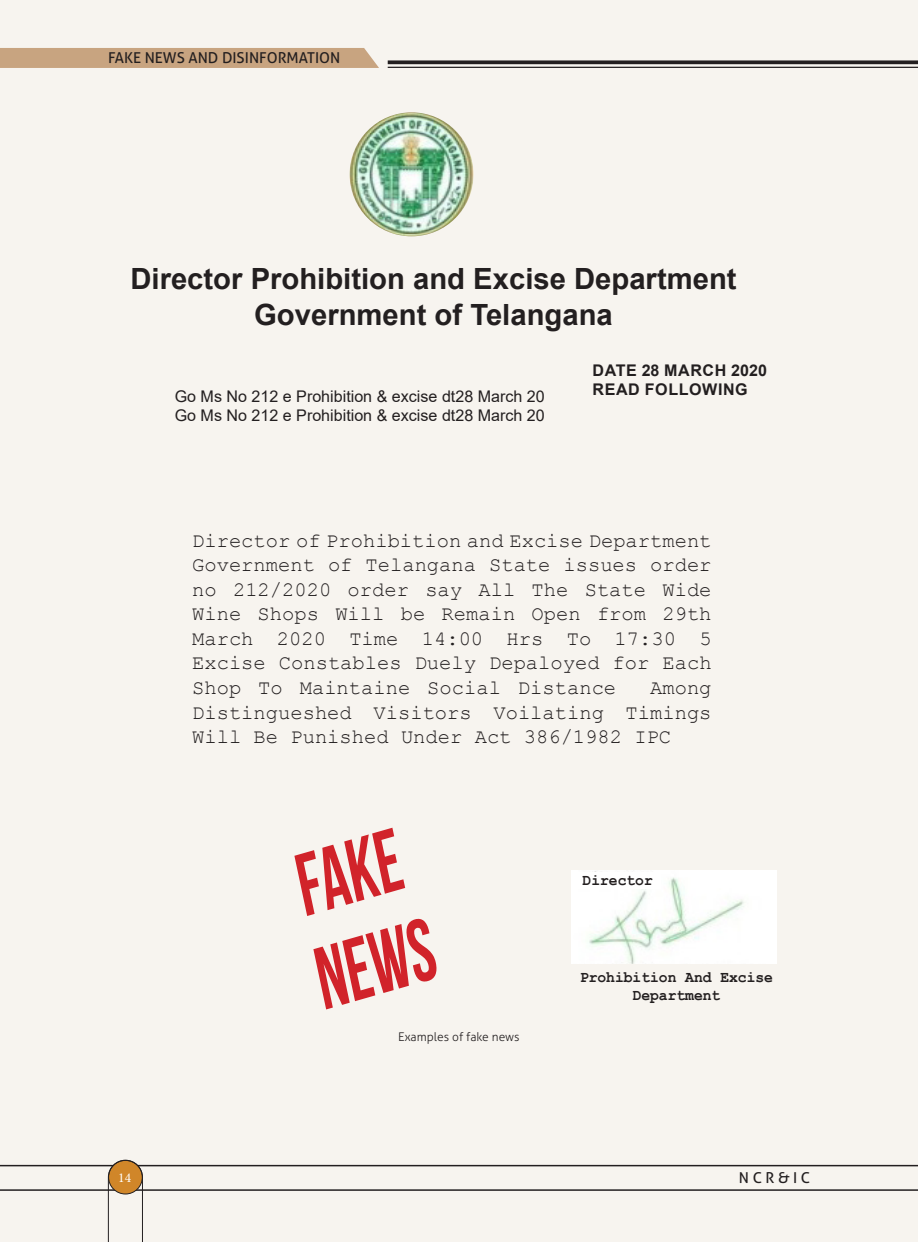
<style>
.page{position:relative;width:918px;height:1242px;background:#f7f4ef}
.page>*{position:absolute;margin:0;border:0;box-sizing:border-box;transform-origin:0 0}
.t1{font:700 87.75px/95.1px "Bebas Neue";color:#d1232a;scale:.8 1}
.t2{font:700 29.25px/35.1px "Arial";color:#231f20;text-align:center}
.t3{font:20.4px/24.6px "Courier New";color:#231f20;text-align:justify}
.t4{font:16.05px/19.4px "Arial";color:#231f20}
.t5{font:700 16.05px/17.5px "Courier New";color:#231f20;text-align:center;scale:.91 1}
.t6{font:700 16.05px/19.4px "Arial";letter-spacing:.035em;color:#231f20}
.t7{font:15px "Aller";color:#231f20}
.t8{font:13.5px "Minion Pro";color:#fff}
.Photo_caption{font:300 12px "Aller";color:#231f20}
</style>
<div class="page">
<div style="left:0;top:48px;width:379px;height:20px;background:#c8a480"></div>
<svg style="left:388px;top:60px;width:530px;height:4px;background:#3b3737"></svg>
<hr style="left:388px;top:67px;width:530px;height:1px;background:#231f20">
<svg style="left:0;top:1160px;width:918px;height:82px"></svg>
<img style="left:571px;top:870px;width:206px;height:93px">
<div style="left:575px;top:872px;width:86px;height:17px;background:#fff"></div>
<img style="left:350px;top:112px;width:124px;height:124px;border-radius:62px">
<p class="t7" style="left:108px;top:49px;width:234px">FAKE NEWS AND DISINFORMATION</p>
<p class="t2" style="left:130px;top:262px;width:608px">Director Prohibition and Excise Department<br>Government of Telangana</p>
<p class="t6" style="left:593px;top:361px;width:176px">DATE 28 MARCH 2020<br>READ FOLLOWING</p>
<p class="t4" style="left:175px;top:387px;width:372px">Go Ms No 212 e Prohibition &amp; excise dt28 March 20<br>Go Ms No 212 e Prohibition &amp; excise dt28 March 20</p>
<p class="t3" style="left:192px;top:527px;width:521px">Director of Prohibition and Excise Department Government of Telangana State issues order no 212/2020 order say All The State Wide Wine Shops Will be Remain Open from 29th March 2020 Time 14:00 Hrs To 17:30 5<br>Excise Constables Duely Depaloyed for Each Shop To Maintaine Social Distance</p>
<p class="t3" style="left:192px;top:675px;width:521px;text-indent:458px">Among Distingueshed Visitors Voilating Timings Will Be Punished Under Act 386/1982 IPC</p>
<p class="t8" style="left:118px;top:1169px;width:14px">14</p>
<p class="t1" style="left:276px;top:843px;width:153px;rotate:-16deg">FAKE<br>NEWS</p>
<p class="Photo_caption" style="left:398px;top:1029px;width:123px">Examples of fake news</p>
<p class="t5" style="left:583px;top:871px;width:79px">Director</p>
<p class="t5" style="left:580px;top:968px;width:214px">Prohibition And Excise<br>Department</p>
<p class="t7" style="left:739px;top:1169px;width:73px">N C R &amp; I C</p>
</div>
